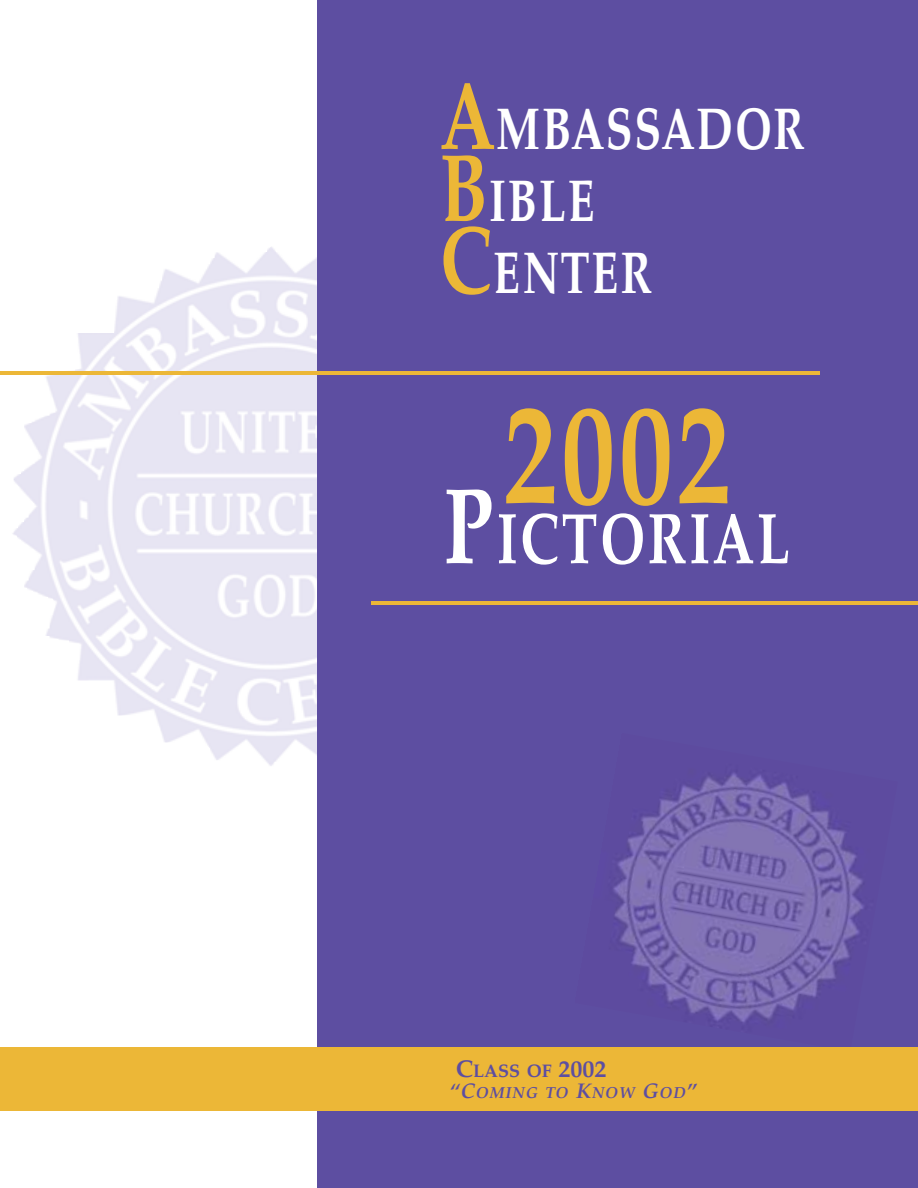
<style>
.page{position:relative;width:918px;height:1188px;background:#fff}
.page>*{position:absolute;margin:0;border:0;box-sizing:border-box;transform-origin:0 0}
.t1{font:700 144px "Palatino";color:#ecb737;scale:.75 1}
.t2{font:700 72px "Palatino";letter-spacing:.045em;color:#fff;scale:.75 1}
.t3{font:700 58.5px/72px "Palatino";letter-spacing:.045em;color:#fff;scale:.75 1}
.t4{font:700 18px "Palatino";color:#5d4ea1}
.t5{font:italic 700 15.75px "Palatino";letter-spacing:.055em;color:#5d4ea1}
.s1{font-size:96px;color:#ecb737}
.s2{font-size:108px}
.s3{font-size:24px}
.s4{font-size:21px}
</style>
<div class="page">
<img style="left:13px;top:247px;width:304px;height:519px">
<div style="left:317px;top:0;width:601px;height:1188px;background:#5d4ea1"></div>
<hr style="left:0;top:371px;width:820px;height:4px;background:#ecb737">
<img style="left:613px;top:773px;width:251px;height:251px">
<hr style="left:371px;top:601px;width:547px;height:4px;background:#ecb737">
<div style="left:0;top:1047px;width:918px;height:64px;background:#ecb737"></div>
<p class="t3" style="left:440px;top:97px;width:488px"><span class="s1">A</span>MBASSADOR<br><span class="s1">B</span>IBLE<br><span class="s1">C</span>ENTER</p>
<h1 class="t1" style="left:503px;top:385px;width:305px">2002</h1>
<p class="t2" style="left:444px;top:504px;width:463px"><span class="s2">P</span>ICTORIAL</p>
<p class="t4" style="left:456px;top:1062px;width:152px"><span class="s3">C</span>LASS OF <span class="s3">2002</span></p>
<p class="t5" style="left:449px;top:1085px;width:249px"><span class="s4">“C</span>OMING TO <span class="s4">K</span>NOW <span class="s4">G</span>OD<span class="s4">”</span></p>
</div>
